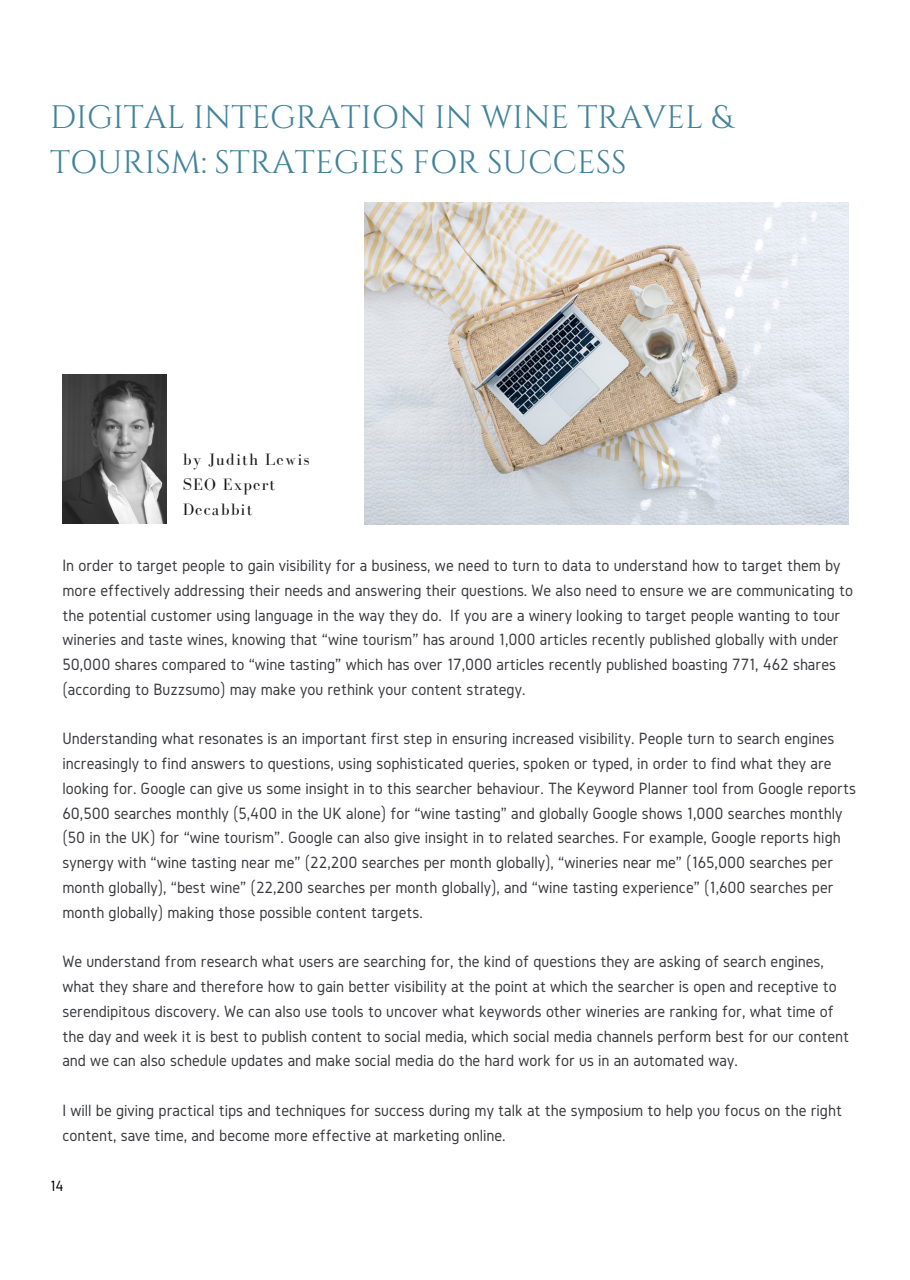
<style>
.page{position:relative;width:910px;height:1280px;background:#fff}
.page>*{position:absolute;margin:0;border:0;box-sizing:border-box;transform-origin:0 0}
.t1{font:32.4px/45px "Cinzel";color:#41839b}
.t2{font:16.95px/24.8px "Gidole";color:#38393d}
.t3{font:16.95px/24.8px "Bodoni FLF";letter-spacing:.07em;color:#181818}
.t4{font:15.45px "Gidole";color:#000}
</style>
<div class="page">
<img style="left:62px;top:375px;width:104px;height:148px">
<img style="left:364px;top:203px;width:484px;height:321px">
<h1 class="t1" style="left:50px;top:96px;width:684px">DIGITAL INTEGRATION IN WINE TRAVEL &amp;<br>TOURISM: STRATEGIES FOR SUCCESS</h1>
<p class="t3" style="left:183px;top:447px;width:128px">by Judith Lewis<br>SEO Expert<br>Decabbit</p>
<p class="t2" style="left:62px;top:553px;width:792px">In order to target people to gain visibility for a business, we need to turn to data to understand how to target them by more effectively addressing their needs and answering their questions. We also need to ensure we are communicating to the potential customer using language in the way they do. If you are a winery looking to target people wanting to tour wineries and taste wines, knowing that “wine tourism” has around 1,000 articles recently published globally with under 50,000 shares compared to “wine tasting” which has over 17,000 articles recently published boasting 771, 462 shares (according to Buzzsumo) may make you rethink your content strategy.</p>
<p class="t2" style="left:62px;top:726px;width:795px">Understanding what resonates is an important first step in ensuring increased visibility. People turn to search engines increasingly to find answers to questions, using sophisticated queries, spoken or typed, in order to find what they are looking for. Google can give us some insight in to this searcher behaviour. The Keyword Planner tool from Google reports 60,500 searches monthly (5,400 in the UK alone) for “wine tasting” and globally Google shows 1,000 searches monthly (50 in the UK) for “wine tourism”. Google can also give insight in to related searches. For example, Google reports high synergy with “wine tasting near me” (22,200 searches per month globally), “wineries near me” (165,000 searches per month globally), “best wine” (22,200 searches per month globally), and “wine tasting experience” (1,600 searches per month globally) making those possible content targets.</p>
<p class="t2" style="left:62px;top:949px;width:788px">We understand from research what users are searching for, the kind of questions they are asking of search engines, what they share and therefore how to gain better visibility at the point at which the searcher is open and receptive to serendipitous discovery. We can also use tools to uncover what keywords other wineries are ranking for, what time of the day and week it is best to publish content to social media, which social media channels perform best for our content and we can also schedule updates and make social media do the hard work for us in an automated way.</p>
<p class="t2" style="left:62px;top:1097px;width:781px">I will be giving practical tips and techniques for success during my talk at the symposium to help you focus on the right content, save time, and become more effective at marketing online.</p>
<p class="t4" style="left:50px;top:1177px;width:15px">14</p>
</div>
